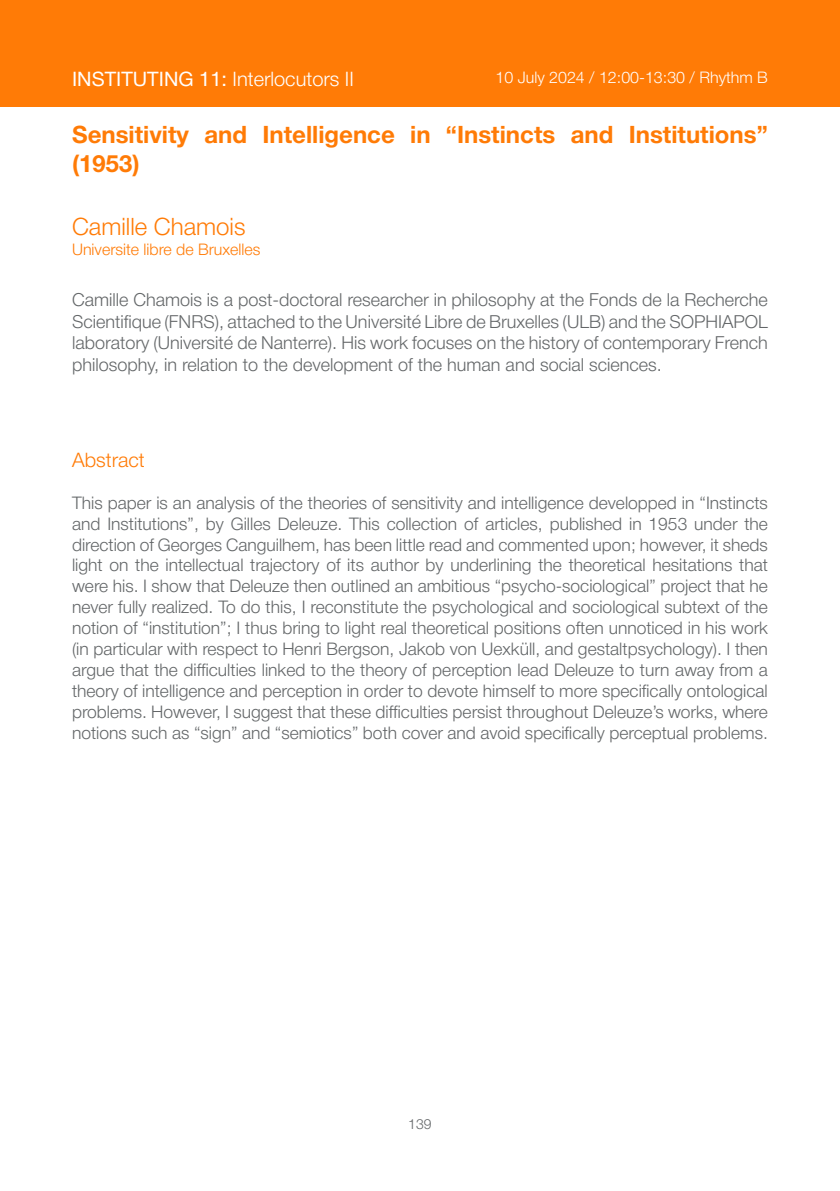
<style>
.page{position:relative;width:840px;height:1191px;background:#fff}
.page>*{position:absolute;margin:0;border:0;box-sizing:border-box;transform-origin:0 0}
.Titles{font:700 24px/28.8px "Helvetica Neue";color:#ff7b06}
.Abstracts{font:300 24px "Helvetica Neue";color:#ff7b06}
.Abstracts-2{font:300 20px "Helvetica Neue";color:#fff}
.Abstracts-3{font:300 20px "Helvetica Neue";color:#ff7b06}
.bios{font:300 18px/21.6px "Helvetica Neue";color:#636668;text-align:justify}
.Abstracts-4{font:300 17.4px/20.8px "Helvetica Neue";color:#636668;text-align:justify}
.Abstracts-5{font:300 16px "Helvetica Neue";color:#fff}
.Abstracts-6{font:300 16px "Helvetica Neue";color:#ff7b06}
.t1{font:300 14px "Helvetica Neue";color:#636668}
.s1{font-weight:400}
</style>
<div class="page">
<div style="left:0;top:0;width:839px;height:106px;background:#ff7b06"></div>
<p class="Abstracts-2" style="left:72px;top:63px;width:283px"><span class="s1">INSTITUTING 11:</span> Interlocutors II</p>
<p class="Abstracts-5" style="left:495px;top:65px;width:274px">10 July 2024 / 12:00-13:30 / Rhythm B</p>
<p class="Titles" style="left:72px;top:121px;width:697px">Sensitivity and Intelligence in “Instincts and Institutions” (1953)</p>
<p class="Abstracts" style="left:72px;top:207px;width:175px">Camille Chamois</p>
<p class="Abstracts-6" style="left:72px;top:236px;width:190px">Universite libre de Bruxelles</p>
<p class="bios" style="left:72px;top:287px;width:697px">Camille Chamois is a post-doctoral researcher in philosophy at the Fonds de la Recherche Scientifique (FNRS), attached to the Université Libre de Bruxelles (ULB) and the SOPHIAPOL laboratory (Université de Nanterre). His work focuses on the history of contemporary French philosophy, in relation to the development of the human and social sciences.</p>
<p class="Abstracts-3" style="left:72px;top:444px;width:74px">Abstract</p>
<p class="Abstracts-4" style="left:72px;top:491px;width:697px">This paper is an analysis of the theories of sensitivity and intelligence developped in “Instincts and Institutions”, by Gilles Deleuze. This collection of articles, published in 1953 under the direction of Georges Canguilhem, has been little read and commented upon; however, it sheds light on the intellectual trajectory of its author by underlining the theoretical hesitations that were his. I show that Deleuze then outlined an ambitious “psycho-sociological” project that he never fully realized. To do this, I reconstitute the psychological and sociological subtext of the notion of “institution”; I thus bring to light real theoretical positions often unnoticed in his work (in particular with respect to Henri Bergson, Jakob von Uexküll, and gestaltpsychology). I then argue that the difficulties linked to the theory of perception lead Deleuze to turn away from a theory of intelligence and perception in order to devote himself to more specifically ontological problems. However, I suggest that these difficulties persist throughout Deleuze’s works, where notions such as “sign” and “semiotics” both cover and avoid specifically perceptual problems.</p>
<p class="t1" style="left:408px;top:1112px;width:25px">139</p>
</div>
